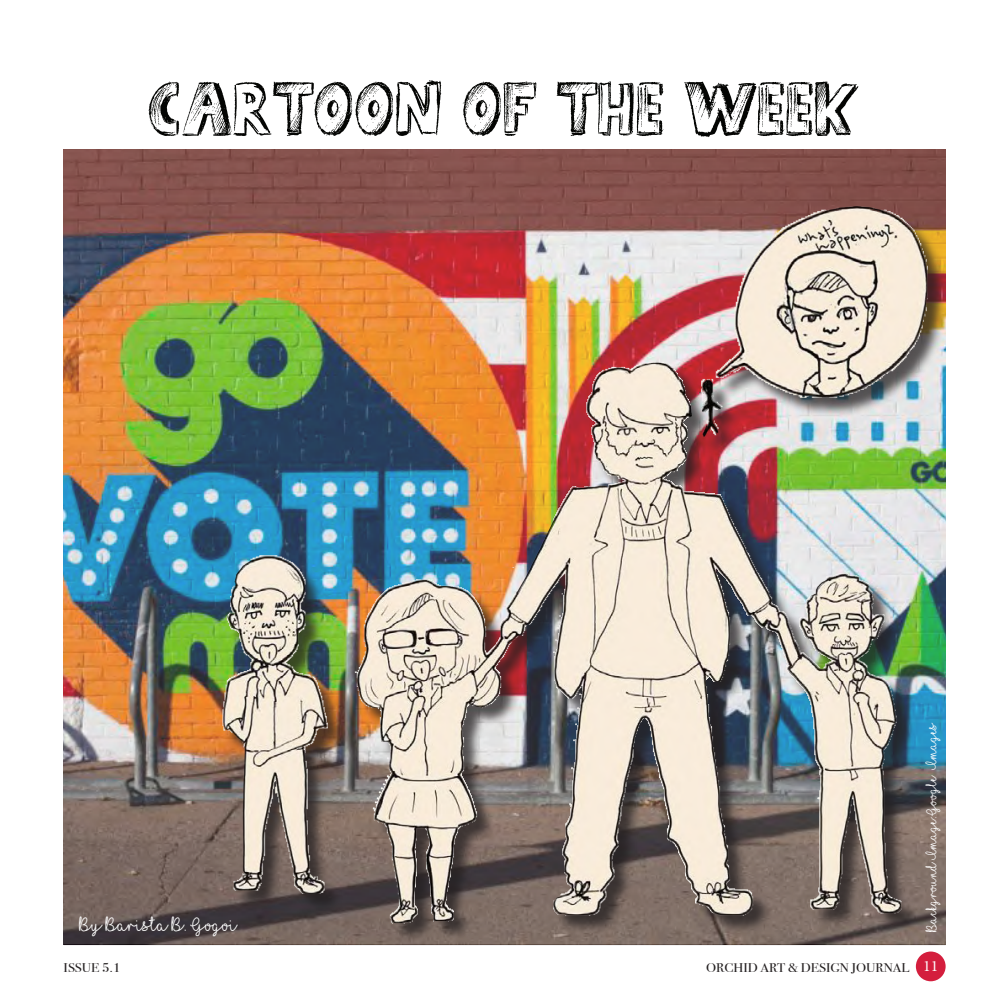
<style>
.page{position:relative;width:1008px;height:1008px;background:#fff}
.page>*{position:absolute;margin:0;border:0;box-sizing:border-box;transform-origin:0 0}
.t1{font:77px "Sketch";color:#040503}
.t2{font:21px "I Love Glitter";color:#fff}
.t3{font:15.75px "I Love Glitter";color:#fff}
.t4{font:12.6px "Bodoni Svty Two ITCTT";color:#231f20;scale:1.11 1}
.s1{font-family:"Minion Pro";font-size:15.75px;color:#fff}
</style>
<div class="page">
<div style="left:916px;top:952px;width:30px;height:29px;background:#d41e3d;border-radius:50%"></div>
<hr style="left:64px;top:944px;width:882px;height:1px;background:#231f20">
<img style="left:63px;top:150px;width:883px;height:794px">
<div style="left:225px;top:209px;width:721px;height:733px;background:#231f20;opacity:.75"></div>
<img style="left:199px;top:175px;width:729px;height:748px">
<p class="t1" style="left:149px;top:71px;width:713px">CARTOON OF THE WEEK</p>
<p class="t2" style="left:79px;top:913px;width:159px">By Barista B. Gogoi</p>
<p class="t3" style="left:923px;top:932px;width:212px;rotate:-90deg">Background Image:Google Images</p>
<p class="t4" style="left:64px;top:957px;width:53px">ISSUE 5.1</p>
<p class="t4" style="left:706px;top:957px;width:211px">ORCHID ART &amp; DESIGN JOURNAL <span class="s1">11</span></p>
</div>
